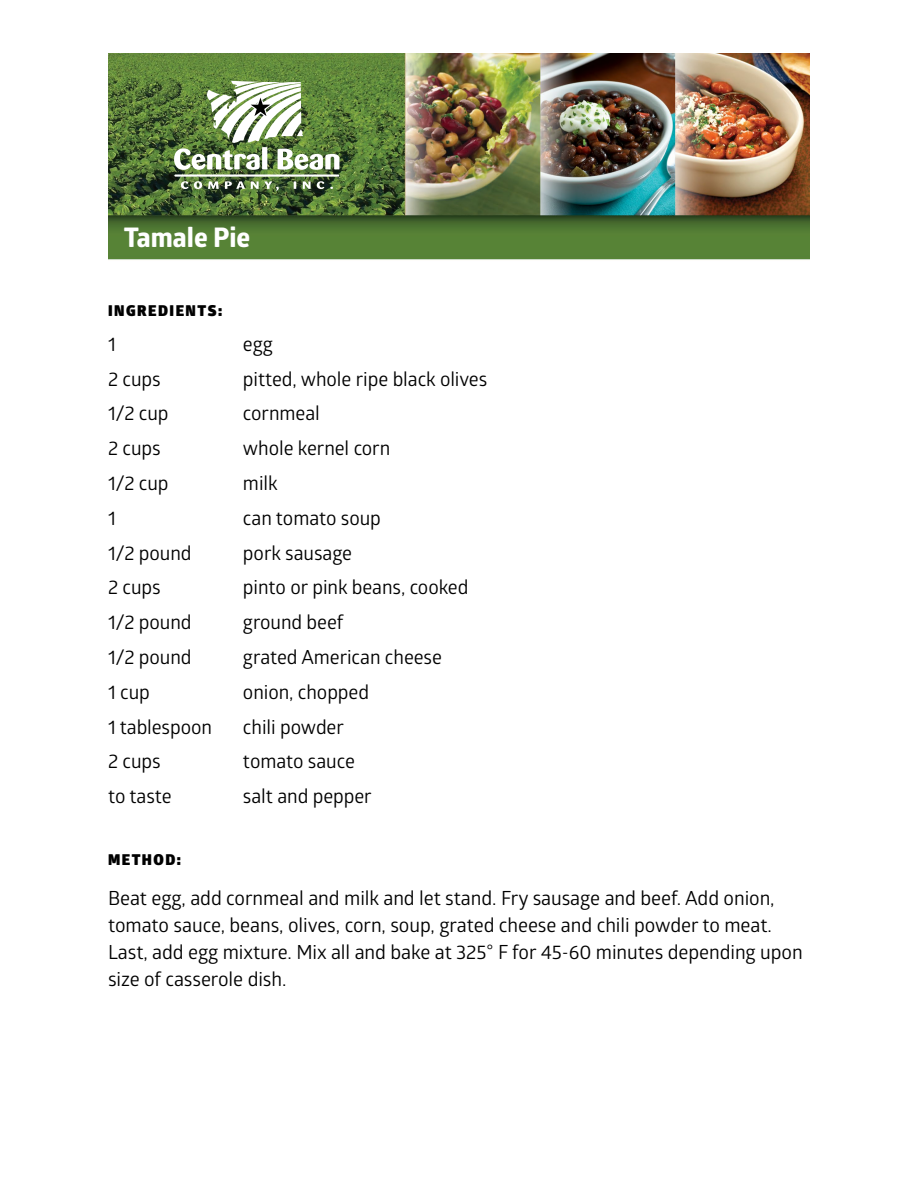
<style>
.page{position:relative;width:918px;height:1188px;background:#fff}
.page>*{position:absolute;margin:0;border:0;box-sizing:border-box;transform-origin:0 0}
.t1{font:700 27px "Globerx";color:#fff}
.t2{font:19.5px/27px "Glober";letter-spacing:-.005em;color:#000}
.t3{font:900 15px "Glober";letter-spacing:.1em;color:#000}
</style>
<div class="page">
<img style="left:108px;top:54px;width:702px;height:206px">
<svg style="left:174px;top:81px;width:165px;height:89px"></svg>
<svg style="left:181px;top:181px;width:7px;height:8px"></svg>
<svg style="left:194px;top:181px;width:8px;height:8px"></svg>
<svg style="left:208px;top:181px;width:11px;height:8px"></svg>
<svg style="left:225px;top:181px;width:20px;height:8px"></svg>
<svg style="left:251px;top:181px;width:28px;height:10px"></svg>
<svg style="left:294px;top:181px;width:2px;height:8px"></svg>
<svg style="left:303px;top:181px;width:8px;height:8px"></svg>
<svg style="left:317px;top:181px;width:7px;height:8px"></svg>
<hr style="left:174px;top:174px;width:165px;height:3px;background:#fff">
<h1 class="t1" style="left:124px;top:218px;width:128px">Tamale Pie</h1>
<p class="t3" style="left:108px;top:299px;width:116px">INGREDIENTS:</p>
<p class="t2" style="left:108px;top:330px;width:9px">1</p>
<p class="t2" style="left:243px;top:330px;width:31px">egg</p>
<p class="t2" style="left:108px;top:364px;width:54px">2 cups</p>
<p class="t2" style="left:243px;top:364px;width:246px">pitted, whole ripe black olives</p>
<p class="t2" style="left:108px;top:399px;width:62px">1/2 cup</p>
<p class="t2" style="left:243px;top:399px;width:78px">cornmeal</p>
<p class="t2" style="left:108px;top:434px;width:54px">2 cups</p>
<p class="t2" style="left:243px;top:434px;width:149px">whole kernel corn</p>
<p class="t2" style="left:108px;top:469px;width:62px">1/2 cup</p>
<p class="t2" style="left:243px;top:469px;width:36px">milk</p>
<p class="t2" style="left:108px;top:504px;width:9px">1</p>
<p class="t2" style="left:243px;top:504px;width:140px">can tomato soup</p>
<p class="t2" style="left:108px;top:538px;width:85px">1/2 pound</p>
<p class="t2" style="left:243px;top:538px;width:111px">pork sausage</p>
<p class="t2" style="left:108px;top:573px;width:54px">2 cups</p>
<p class="t2" style="left:243px;top:573px;width:227px">pinto or pink beans, cooked</p>
<p class="t2" style="left:108px;top:608px;width:85px">1/2 pound</p>
<p class="t2" style="left:243px;top:608px;width:102px">ground beef</p>
<p class="t2" style="left:108px;top:643px;width:85px">1/2 pound</p>
<p class="t2" style="left:243px;top:643px;width:200px">grated American cheese</p>
<p class="t2" style="left:108px;top:678px;width:43px">1 cup</p>
<p class="t2" style="left:243px;top:678px;width:128px">onion, chopped</p>
<p class="t2" style="left:108px;top:712px;width:106px">1 tablespoon</p>
<p class="t2" style="left:243px;top:712px;width:102px">chili powder</p>
<p class="t2" style="left:108px;top:747px;width:54px">2 cups</p>
<p class="t2" style="left:243px;top:747px;width:113px">tomato sauce</p>
<p class="t2" style="left:108px;top:782px;width:65px">to taste</p>
<p class="t2" style="left:243px;top:782px;width:130px">salt and pepper</p>
<p class="t3" style="left:108px;top:848px;width:75px">METHOD:</p>
<p class="t2" style="left:108px;top:884px;width:696px">Beat egg, add cornmeal and milk and let stand. Fry sausage and beef. Add onion, tomato sauce, beans, olives, corn, soup, grated cheese and chili powder to meat.<br>Last, add egg mixture. Mix all and bake at 325° F for 45-60 minutes depending upon size of casserole dish.</p>
</div>
